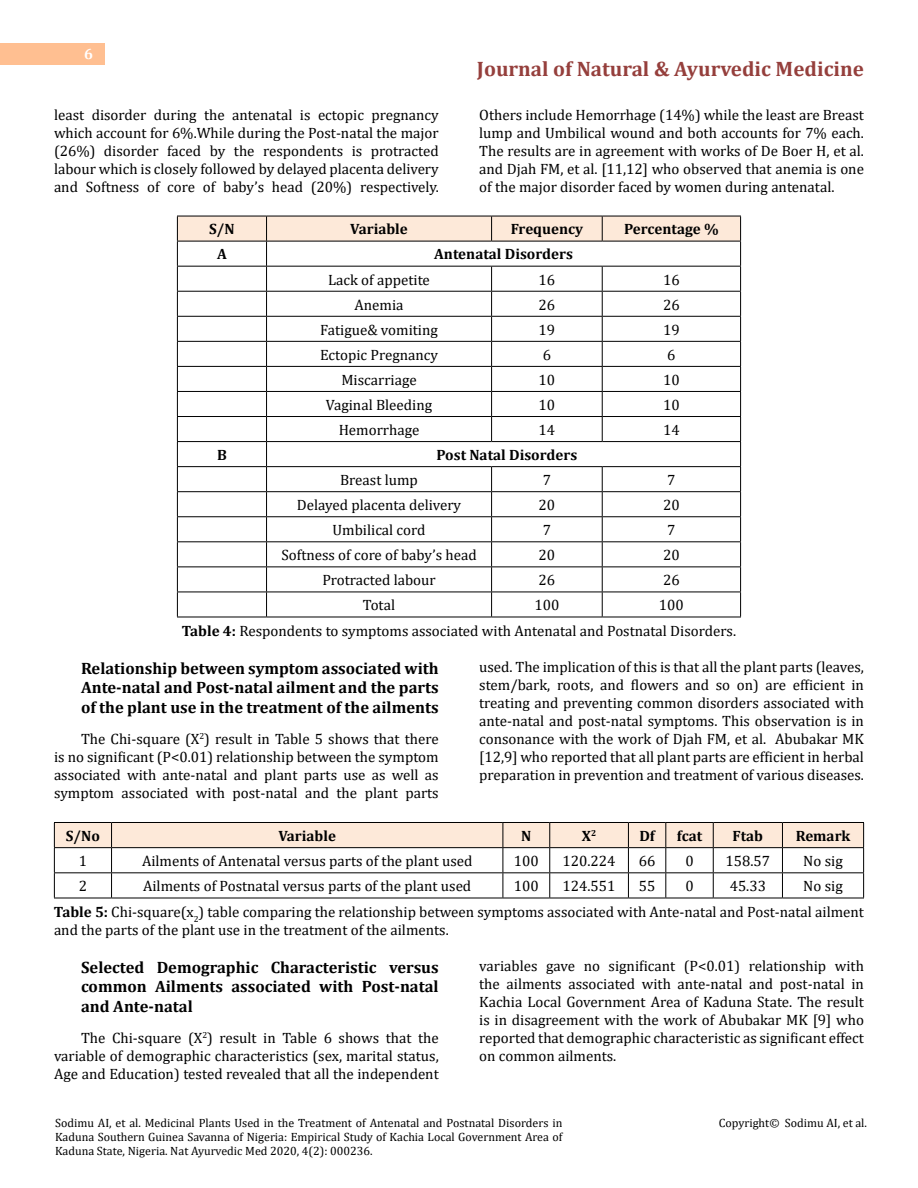
<style>
.page{position:relative;width:918px;height:1188px;background:#fff}
.page>*{position:absolute;margin:0;border:0;box-sizing:border-box;transform-origin:0 0}
.t1{font:700 21px "Cambria";color:#953f3c}
.t2{font:700 16.5px/19.5px "Cambria";color:#000;text-align:justify}
.t3{font:15px/18px "Cambria";color:#000;text-align:justify}
.t4{font:700 15px "Cambria";color:#000}
.t5{font:700 15px "Cambria";color:#fff}
.t6{font:12px/14.4px "Cambria";color:#000;text-align:justify}
.s1{font-weight:700}
</style>
<div class="page">
<div style="left:0;top:43px;width:105px;height:21px;background:#ffbf91"></div>
<hr style="left:177px;top:617px;width:90px;height:1px;background:#000">
<hr style="left:267px;top:617px;width:225px;height:1px;background:#000">
<hr style="left:492px;top:617px;width:110px;height:1px;background:#000">
<hr style="left:602px;top:617px;width:139px;height:1px;background:#000">
<svg style="left:177px;top:216px;width:564px;height:401px"></svg>
<hr style="left:54px;top:898px;width:58px;height:1px;background:#000">
<hr style="left:112px;top:898px;width:391px;height:1px;background:#000">
<hr style="left:503px;top:898px;width:47px;height:1px;background:#000">
<hr style="left:550px;top:898px;width:78px;height:1px;background:#000">
<hr style="left:628px;top:898px;width:38px;height:1px;background:#000">
<hr style="left:666px;top:898px;width:47px;height:1px;background:#000">
<hr style="left:713px;top:898px;width:69px;height:1px;background:#000">
<hr style="left:782px;top:898px;width:82px;height:1px;background:#000">
<svg style="left:54px;top:822px;width:810px;height:76px"></svg>
<p class="t5" style="left:84px;top:44px;width:10px">6</p>
<h1 class="t1" style="left:477px;top:54px;width:389px">Journal of Natural &amp; Ayurvedic Medicine</h1>
<p class="t3" style="left:54px;top:105px;width:386px">least disorder during the antenatal is ectopic pregnancy which account for 6%.While during the Post-natal the major (26%) disorder faced by the respondents is protracted labour which is closely followed by delayed placenta delivery and Softness of core of baby’s head (20%) respectively.</p>
<p class="t3" style="left:479px;top:105px;width:386px">Others include Hemorrhage (14%) while the least are Breast lump and Umbilical wound and both accounts for 7% each.<br>The results are in agreement with works of De Boer H, et al. and Djah FM, et al. [11,12] who observed that anemia is one of the major disorder faced by women during antenatal.</p>
<p class="t4" style="left:209px;top:219px;width:27px">S/N</p>
<p class="t4" style="left:350px;top:219px;width:59px">Variable</p>
<p class="t4" style="left:511px;top:219px;width:74px">Frequency</p>
<p class="t4" style="left:624px;top:219px;width:96px">Percentage %</p>
<p class="t4" style="left:217px;top:244px;width:11px">A</p>
<p class="t4" style="left:434px;top:244px;width:140px">Antenatal Disorders</p>
<p class="t3" style="left:328px;top:270px;width:103px">Lack of appetite</p>
<p class="t3" style="left:539px;top:270px;width:18px">16</p>
<p class="t3" style="left:663px;top:270px;width:18px">16</p>
<p class="t3" style="left:355px;top:295px;width:51px">Anemia</p>
<p class="t3" style="left:539px;top:295px;width:18px">26</p>
<p class="t3" style="left:663px;top:295px;width:18px">26</p>
<p class="t3" style="left:320px;top:320px;width:119px">Fatigue&amp; vomiting</p>
<p class="t3" style="left:539px;top:320px;width:18px">19</p>
<p class="t3" style="left:663px;top:320px;width:18px">19</p>
<p class="t3" style="left:320px;top:346px;width:119px">Ectopic Pregnancy</p>
<p class="t3" style="left:543px;top:346px;width:10px">6</p>
<p class="t3" style="left:667px;top:346px;width:10px">6</p>
<p class="t3" style="left:341px;top:371px;width:77px">Miscarriage</p>
<p class="t3" style="left:539px;top:371px;width:18px">10</p>
<p class="t3" style="left:663px;top:371px;width:18px">10</p>
<p class="t3" style="left:326px;top:396px;width:108px">Vaginal Bleeding</p>
<p class="t3" style="left:539px;top:396px;width:18px">10</p>
<p class="t3" style="left:663px;top:396px;width:18px">10</p>
<p class="t3" style="left:339px;top:421px;width:82px">Hemorrhage</p>
<p class="t3" style="left:539px;top:421px;width:18px">14</p>
<p class="t3" style="left:663px;top:421px;width:18px">14</p>
<p class="t4" style="left:217px;top:444px;width:11px">B</p>
<p class="t4" style="left:436px;top:444px;width:142px">Post Natal Disorders</p>
<p class="t3" style="left:340px;top:471px;width:79px">Breast lump</p>
<p class="t3" style="left:543px;top:471px;width:10px">7</p>
<p class="t3" style="left:667px;top:471px;width:10px">7</p>
<p class="t3" style="left:297px;top:496px;width:166px">Delayed placenta delivery</p>
<p class="t3" style="left:539px;top:496px;width:18px">20</p>
<p class="t3" style="left:663px;top:496px;width:18px">20</p>
<p class="t3" style="left:333px;top:521px;width:95px">Umbilical cord</p>
<p class="t3" style="left:543px;top:521px;width:10px">7</p>
<p class="t3" style="left:667px;top:521px;width:10px">7</p>
<p class="t3" style="left:281px;top:546px;width:197px">Softness of core of baby’s head</p>
<p class="t3" style="left:539px;top:546px;width:18px">20</p>
<p class="t3" style="left:663px;top:546px;width:18px">20</p>
<p class="t3" style="left:322px;top:571px;width:115px">Protracted labour</p>
<p class="t3" style="left:539px;top:571px;width:18px">26</p>
<p class="t3" style="left:663px;top:571px;width:18px">26</p>
<p class="t3" style="left:363px;top:596px;width:34px">Total</p>
<p class="t3" style="left:534px;top:596px;width:26px">100</p>
<p class="t3" style="left:182px;top:592px;width:556px;line-height:25.8px;text-indent:477px">100<br><span class="s1">Table 4:</span> Respondents to symptoms associated with Antenatal and Postnatal Disorders.</p>
<p class="t2" style="left:81px;top:658px;width:359px">Relationship between symptom associated with Ante-natal and Post-natal ailment and the parts of the plant use in the treatment of the ailments</p>
<p class="t3" style="left:54px;top:730px;width:386px;text-indent:27px">The Chi-square (X<sup>2</sup>) result in Table 5 shows that there is no significant (P&lt;0.01) relationship between the symptom associated with ante-natal and plant parts use as well as symptom associated with post-natal and the plant parts</p>
<p class="t3" style="left:479px;top:658px;width:386px">used. The implication of this is that all the plant parts (leaves, stem/bark, roots, and flowers and so on) are efficient in treating and preventing common disorders associated with ante-natal and post-natal symptoms. This observation is in consonance with the work of Djah FM, et al. Abubakar MK [12,9] who reported that all plant parts are efficient in herbal preparation in prevention and treatment of various diseases.</p>
<p class="t4" style="left:66px;top:825px;width:35px">S/No</p>
<p class="t4" style="left:278px;top:825px;width:59px">Variable</p>
<p class="t4" style="left:521px;top:825px;width:12px">N</p>
<p class="t4" style="left:582px;top:825px;width:16px">X<sup>2</sup></p>
<p class="t4" style="left:639px;top:825px;width:17px">Df</p>
<p class="t4" style="left:677px;top:825px;width:27px">fcat</p>
<p class="t4" style="left:733px;top:825px;width:32px">Ftab</p>
<p class="t4" style="left:796px;top:825px;width:56px">Remark</p>
<p class="t3" style="left:79px;top:852px;width:10px">1</p>
<p class="t3" style="left:142px;top:852px;width:332px">Ailments of Antenatal versus parts of the plant used</p>
<p class="t3" style="left:514px;top:852px;width:26px">100</p>
<p class="t3" style="left:563px;top:852px;width:54px">120.224</p>
<p class="t3" style="left:639px;top:852px;width:18px">66</p>
<p class="t3" style="left:685px;top:852px;width:10px">0</p>
<p class="t3" style="left:726px;top:852px;width:46px">158.57</p>
<p class="t3" style="left:803px;top:852px;width:41px">No sig</p>
<p class="t3" style="left:79px;top:877px;width:10px">2</p>
<p class="t3" style="left:143px;top:877px;width:330px">Ailments of Postnatal versus parts of the plant used</p>
<p class="t3" style="left:514px;top:877px;width:26px">100</p>
<p class="t3" style="left:563px;top:877px;width:54px">124.551</p>
<p class="t3" style="left:639px;top:877px;width:18px">55</p>
<p class="t3" style="left:685px;top:877px;width:10px">0</p>
<p class="t3" style="left:730px;top:877px;width:38px">45.33</p>
<p class="t3" style="left:54px;top:873px;width:811px;line-height:25.8px;text-indent:749px">No sig<br><span class="s1">Table 5:</span> Chi-square(x<sub>2</sub>) table comparing the relationship between symptoms associated with Ante-natal and Post-natal ailment</p>
<p class="t3" style="left:54px;top:921px;width:396px">and the parts of the plant use in the treatment of the ailments.</p>
<p class="t2" style="left:81px;top:957px;width:359px">Selected Demographic Characteristic versus common Ailments associated with Post-natal and Ante-natal</p>
<p class="t3" style="left:54px;top:1029px;width:386px;text-indent:27px">The Chi-square (X<sup>2</sup>) result in Table 6 shows that the variable of demographic characteristics (sex, marital status, Age and Education) tested revealed that all the independent</p>
<p class="t3" style="left:479px;top:957px;width:386px">variables gave no significant (P&lt;0.01) relationship with the ailments associated with ante-natal and post-natal in Kachia Local Government Area of Kaduna State. The result is in disagreement with the work of Abubakar MK [9] who reported that demographic characteristic as significant effect on common ailments.</p>
<p class="t6" style="left:55px;top:1115px;width:509px">Sodimu AI, et al. Medicinal Plants Used in the Treatment of Antenatal and Postnatal Disorders in Kaduna Southern Guinea Savanna of Nigeria: Empirical Study of Kachia Local Government Area of Kaduna State, Nigeria. Nat Ayurvedic Med 2020, 4(2): 000236.</p>
<p class="t6" style="left:719px;top:1115px;width:150px">Copyright© Sodimu AI, et al.</p>
</div>
